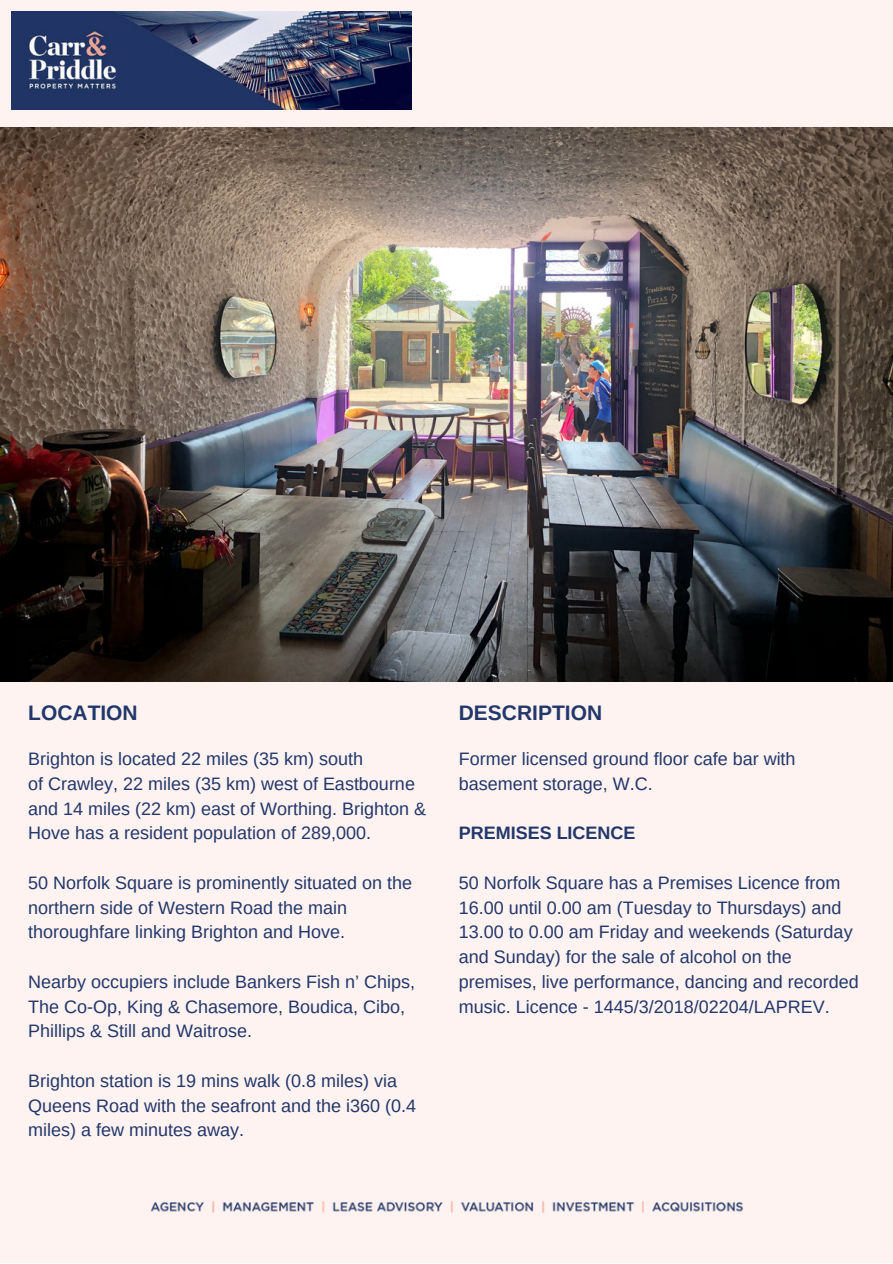
<style>
.page{position:relative;width:893px;height:1264px;background:#fff}
.page>*{position:absolute;margin:0;border:0;box-sizing:border-box;transform-origin:0 0}
.t1{font:700 21px "Arimo";color:#22376b}
.t2{font:18px/24.8px "Arimo";color:#22376b}
.t3{font:700 18px "Arimo";color:#22376b}
</style>
<div class="page">
<div style="left:0;top:0;width:892px;height:1262px;background:#fef3f0"></div>
<img style="left:150px;top:1201px;width:593px;height:12px">
<img style="left:11px;top:12px;width:400px;height:96px">
<img style="left:0;top:128px;width:892px;height:553px">
<p class="t1" style="left:28px;top:701px;width:111px">LOCATION</p>
<p class="t2" style="left:28px;top:746px;width:336px">Brighton is located 22 miles (35 km) south</p>
<p class="t2" style="left:28px;top:771px;width:399px">of Crawley, 22 miles (35 km) west of Eastbourne and 14 miles (22 km) east of Worthing. Brighton &amp;<br>Hove has a resident population of 289,000.</p>
<p class="t2" style="left:28px;top:870px;width:385px">50 Norfolk Square is prominently situated on the northern side of Western Road the main thoroughfare linking Brighton and Hove.</p>
<p class="t2" style="left:28px;top:969px;width:388px">Nearby occupiers include Bankers Fish n’ Chips,<br>The Co-Op, King &amp; Chasemore, Boudica, Cibo,<br>Phillips &amp; Still and Waitrose.</p>
<p class="t2" style="left:28px;top:1068px;width:389px">Brighton station is 19 mins walk (0.8 miles) via<br>Queens Road with the seafront and the i360 (0.4 miles) a few minutes away.</p>
<p class="t1" style="left:459px;top:701px;width:145px">DESCRIPTION</p>
<p class="t2" style="left:459px;top:746px;width:338px">Former licensed ground floor cafe bar with basement storage, W.C.</p>
<p class="t3" style="left:459px;top:823px;width:178px">PREMISES LICENCE</p>
<p class="t2" style="left:459px;top:870px;width:401px">50 Norfolk Square has a Premises Licence from 16.00 until 0.00 am (Tuesday to Thursdays) and 13.00 to 0.00 am Friday and weekends (Saturday and Sunday) for the sale of alcohol on the premises, live performance, dancing and recorded music. Licence - 1445/3/2018/02204/LAPREV.</p>
</div>
